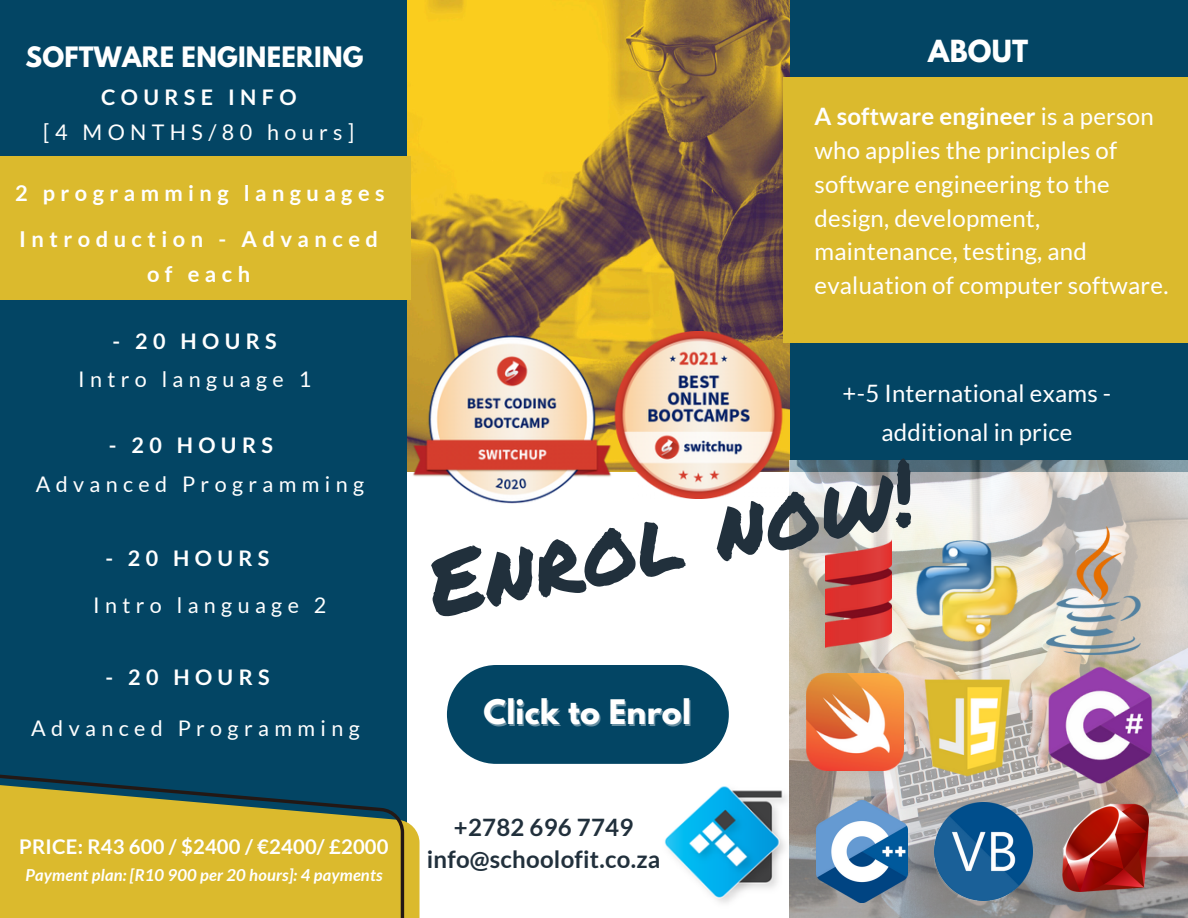
<style>
.page{position:relative;width:1188px;height:918px;background:#fff}
.page>*{position:absolute;margin:0;border:0;box-sizing:border-box;transform-origin:0 0}
.t1{font:89.1px "Permanent Marker";color:#21303c}
.t2{font:700 30px "League Spartan";letter-spacing:.01em;color:#fff}
.t3{font:700 27px "League Spartan";letter-spacing:.01em;color:#fff}
.t4{font:700 24.9px "League Spartan";letter-spacing:.01em;color:#fff}
.t5{font:24px/33.8px "Lato";letter-spacing:.01em;color:#fff}
.t6{font:700 24px/32.7px "Lato";letter-spacing:.01em;color:#21303c;text-align:center}
.t7{font:700 21.9px/34.8px "Lato";letter-spacing:.25em;color:#fff;text-align:center}
.t8{font:700 21.75px "Lato";letter-spacing:.25em;color:#fff}
.t9{font:21.45px "Lato";letter-spacing:.25em;color:#fff}
.t10{font:700 21.45px "Lato";letter-spacing:.25em;color:#fff}
.t11{font:700 20.25px "Lato";letter-spacing:.01em;color:#fff}
.t12{font:italic 700 16.5px "Lato";letter-spacing:.01em;color:#fff}
.s1{font-weight:700}
</style>
<div class="page">
<img style="left:406px;top:0;width:384px;height:335px">
<div style="left:0;top:0;width:406px;height:918px;background:#034564"></div>
<svg style="left:404px;top:782px;width:16px;height:136px;fill:#dbba2d"></svg>
<svg style="left:0;top:774px;width:404px;height:144px;fill:#dbba2d"></svg>
<img style="left:664px;top:786px;width:123px;height:117px">
<div style="left:0;top:156px;width:410px;height:143px;background:#dbba2d"></div>
<div style="left:790px;top:0;width:398px;height:472px;background:#034564"></div>
<div style="left:784px;top:77px;width:404px;height:265px;background:#dbba2d"></div>
<img style="left:406px;top:335px;width:188px;height:169px">
<img style="left:594px;top:332px;width:208px;height:166px">
<div style="left:447px;top:665px;width:282px;height:99px;background:#034564;border-radius:49px"></div>
<img style="left:789px;top:460px;width:399px;height:458px">
<img style="left:903px;top:519px;width:130px;height:156px">
<img style="left:1046px;top:527px;width:95px;height:100px">
<img style="left:1061px;top:822px;width:88px;height:70px">
<img style="left:934px;top:802px;width:98px;height:98px">
<img style="left:873px;top:675px;width:130px;height:107px">
<img style="left:1003px;top:627px;width:185px;height:195px">
<img style="left:807px;top:674px;width:97px;height:96px">
<img style="left:825px;top:539px;width:67px;height:108px">
<img style="left:817px;top:800px;width:91px;height:103px">
<p class="t4" style="left:25px;top:44px;width:340px">SOFTWARE ENGINEERING</p>
<p class="t3" style="left:928px;top:37px;width:102px">ABOUT</p>
<h3 class="t10" style="left:101px;top:84px;width:197px">COURSE INFO</h3>
<p class="t9" style="left:43px;top:119px;width:313px">[4 MONTHS/80 hours]</p>
<h6 class="t8" style="left:15px;top:180px;width:371px">2 programming languages</h6>
<h5 class="t7" style="left:19px;top:222px;width:360px">Introduction - Advanced of each</h5>
<h4 class="t10" style="left:113px;top:328px;width:166px">- 20 HOURS</h4>
<p class="t9" style="left:78px;top:366px;width:235px">Intro language 1</p>
<h4 class="t10" style="left:109px;top:432px;width:166px">- 20 HOURS</h4>
<h6 class="t9" style="left:36px;top:471px;width:330px">Advanced Programming</h6>
<p class="t10" style="left:105px;top:545px;width:166px">- 20 HOURS</p>
<h6 class="t9" style="left:93px;top:592px;width:235px">Intro language 2</h6>
<h6 class="t10" style="left:106px;top:664px;width:166px">- 20 HOURS</h6>
<p class="t9" style="left:31px;top:715px;width:330px">Advanced Programming</p>
<p class="t11" style="left:19px;top:834px;width:371px">PRICE: R43 600 / $2400 / €2400/ £2000</p>
<p class="t12" style="left:26px;top:865px;width:358px">Payment plan: [R10 900 per 20 hours]: 4 payments</p>
<p class="t5" style="left:815px;top:99px;width:355px"><span class="s1">A software engineer</span> is a person who applies the principles of software engineering to the design, development, maintenance, testing, and evaluation of computer software.</p>
<h5 class="t5" style="left:843px;top:374px;width:270px;line-height:38.2px;text-align:center">+-5 International exams - additional in price</h5>
<h3 class="t1" style="left:416px;top:521px;width:495px;rotate:-11deg">Enrol now!</h3>
<p class="t2" style="left:484px;top:697px;width:209px">Click to Enrol</p>
<p class="t6" style="left:427px;top:810px;width:235px">+2782 696 7749 info@schoolofit.co.za</p>
</div>
